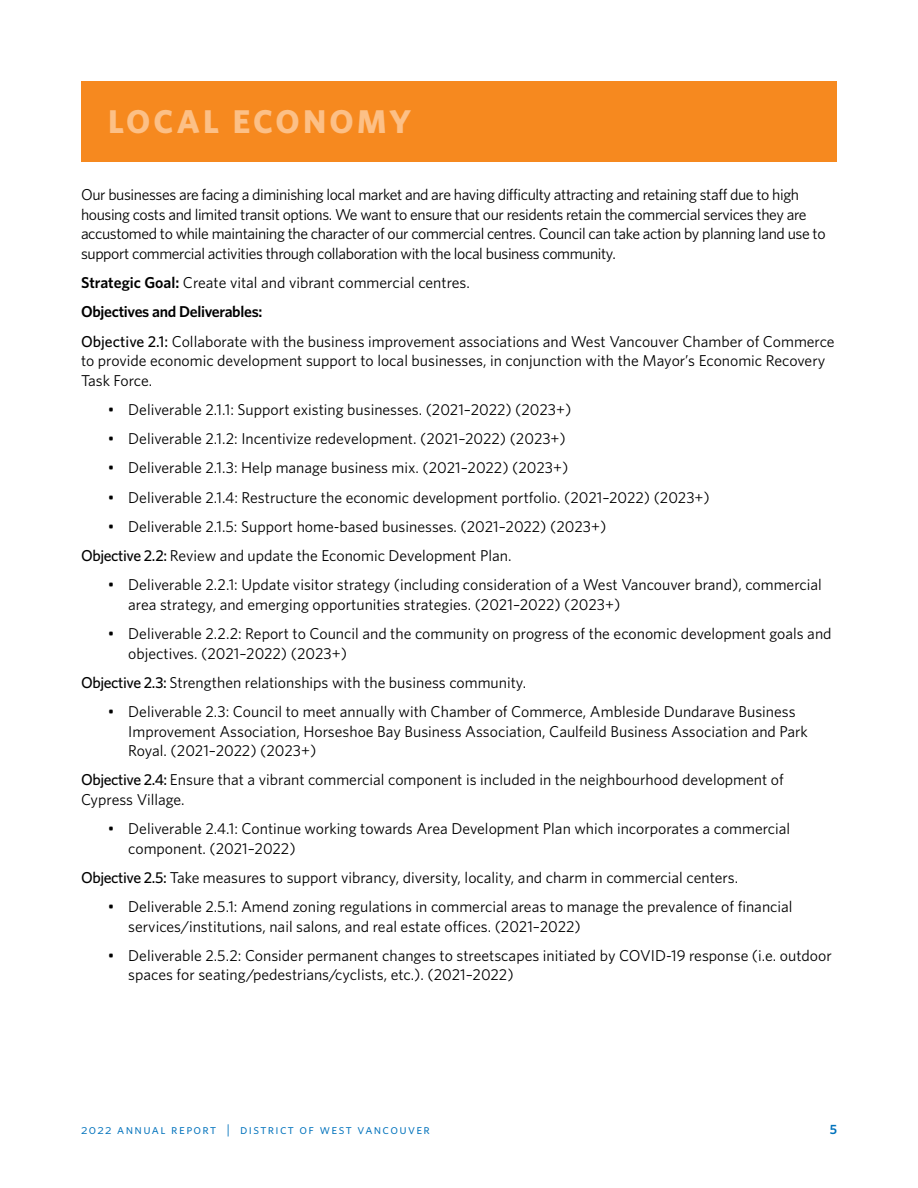
<style>
.page{position:relative;width:918px;height:1188px;background:#fff}
.page>*{position:absolute;margin:0;border:0;box-sizing:border-box;transform-origin:0 0}
.t1{font:700 33px "Whitney";letter-spacing:.1em;color:#fcc087}
.t2{font:15.75px/19.5px "Whitney";color:#000}
.t3{font:15.75px/19.5px "Whitney";letter-spacing:-.025em;color:#000}
.t4{font:13.5px "Whitney Book SC";letter-spacing:.1em;color:#0072bc}
.t5{font:600 13.5px "Whitney";color:#0072bc}
.s1{font-weight:600}
.s2{font-weight:500}
</style>
<div class="page">
<div style="left:81px;top:81px;width:756px;height:81px;background:#f6891f"></div>
<h1 class="t1" style="left:108px;top:102px;width:305px">LOCAL ECONOMY</h1>
<p class="t3" style="left:81px;top:185px;width:746px">Our businesses are facing a diminishing local market and are having difficulty attracting and retaining staff due to high housing costs and limited transit options. We want to ensure that our residents retain the commercial services they are accustomed to while maintaining the character of our commercial centres. Council can take action by planning land use to support commercial activities through collaboration with the local business community.</p>
<p class="t2" style="left:81px;top:268px;width:755px;line-height:29.2px"><span class="s1">Strategic Goal:</span> Create vital and vibrant commercial centres.<br><span class="s1">Objectives and Deliverables:<br></span><span class="s2">Objective 2.1:</span> Collaborate with the business improvement associations and West Vancouver Chamber of Commerce</p>
<p class="t2" style="left:81px;top:350px;width:746px">to provide economic development support to local businesses, in conjunction with the Mayor’s Economic Recovery<br>Task Force.</p>
<p class="t2" style="left:108px;top:399px;width:465px">• Deliverable 2.1.1: Support existing businesses. (2021–2022) (2023+)</p>
<p class="t2" style="left:108px;top:428px;width:459px">• Deliverable 2.1.2: Incentivize redevelopment. (2021–2022) (2023+)</p>
<p class="t2" style="left:108px;top:458px;width:462px">• Deliverable 2.1.3: Help manage business mix. (2021–2022) (2023+)</p>
<p class="t2" style="left:108px;top:487px;width:603px">• Deliverable 2.1.4: Restructure the economic development portfolio. (2021–2022) (2023+)</p>
<p class="t2" style="left:81px;top:511px;width:527px;line-height:29.2px;text-indent:27px">• Deliverable 2.1.5: Support home-based businesses. (2021–2022) (2023+)<br><span class="s2">Objective 2.2:</span> Review and update the Economic Development Plan.</p>
<p class="t2" style="left:128px;top:575px;width:695px;text-indent:-20px">• Deliverable 2.2.1: Update visitor strategy (including consideration of a West Vancouver brand), commercial area strategy, and emerging opportunities strategies. (2021–2022) (2023+)</p>
<p class="t2" style="left:128px;top:624px;width:705px;text-indent:-20px">• Deliverable 2.2.2: Report to Council and the community on progress of the economic development goals and objectives. (2021–2022) (2023+)</p>
<p class="t2" style="left:81px;top:672px;width:447px"><span class="s2">Objective 2.3:</span> Strengthen relationships with the business community.</p>
<p class="t2" style="left:128px;top:702px;width:681px;text-indent:-20px">• Deliverable 2.3: Council to meet annually with Chamber of Commerce, Ambleside Dundarave Business<br>Improvement Association, Horseshoe Bay Business Association, Caulfeild Business Association and Park<br>Royal. (2021–2022) (2023+)</p>
<p class="t2" style="left:81px;top:770px;width:704px"><span class="s2">Objective 2.4:</span> Ensure that a vibrant commercial component is included in the neighbourhood development of<br>Cypress Village.</p>
<p class="t2" style="left:128px;top:819px;width:664px;text-indent:-20px">• Deliverable 2.4.1: Continue working towards Area Development Plan which incorporates a commercial component. (2021–2022)</p>
<p class="t2" style="left:81px;top:867px;width:659px"><span class="s2">Objective 2.5:</span> Take measures to support vibrancy, diversity, locality, and charm in commercial centers.</p>
<p class="t2" style="left:128px;top:897px;width:666px;text-indent:-20px">• Deliverable 2.5.1: Amend zoning regulations in commercial areas to manage the prevalence of financial services/institutions, nail salons, and real estate offices. (2021–2022)</p>
<p class="t2" style="left:128px;top:945px;width:705px;text-indent:-20px">• Deliverable 2.5.2: Consider permanent changes to streetscapes initiated by COVID-19 response (i.e. outdoor spaces for seating/pedestrians/cyclists, etc.). (2021–2022)</p>
<p class="t4" style="left:81px;top:1121px;width:351px">2022 annual report | district of west vancouver</p>
<p class="t5" style="left:830px;top:1121px;width:9px">5</p>
</div>
